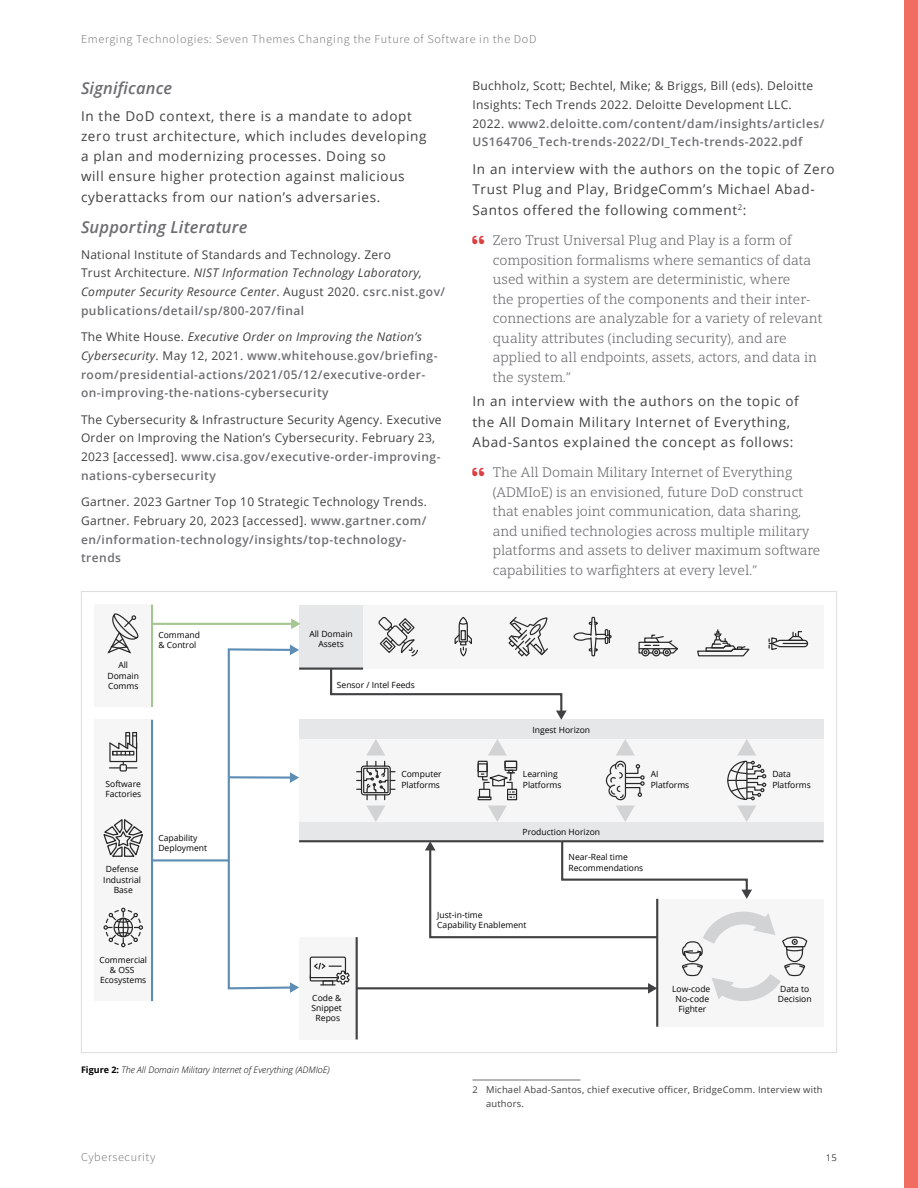
<style>
.page{position:relative;width:918px;height:1188px;background:#fff}
.page>*{position:absolute;margin:0;border:0;box-sizing:border-box;transform-origin:0 0}
.t1{font:italic 600 16.5px "Open Sans";letter-spacing:.01em;color:#6d6e71}
.t2{font:13.5px/19.5px "Open Serif";color:#6d6e71}
.t3{font:13.5px/20.2px "Open Sans";letter-spacing:.05em;color:#414042}
.t4{font:12px/18.8px "Open Sans";letter-spacing:.025em;color:#414042}
.t5{font:600 12px/18.8px "Open Sans";letter-spacing:.04em;color:#6d6e71}
.t6{font:12px "Source Sans Variable";letter-spacing:.05em;color:#6d6e71}
.t7{font:9.3px/13.5px "Open Sans";letter-spacing:.025em;color:#414042}
.t8{font:italic 300 9px "Open Sans";color:#000}
.t9{font:8.55px/10.2px "Open Sans";color:#000}
.s1{font-style:italic}
.s2{font-weight:600;color:#6d6e71}
.s3{font-weight:400;color:#414042}
.s4{font-weight:400;font-style:italic;color:#414042}
.s5{font-weight:700;font-style:normal}
</style>
<div class="page">
<div style="left:904px;top:0;width:14px;height:1188px;background:#f26d61"></div>
<hr style="left:472px;top:1080px;width:108px;height:1px;background:#6d6e71">
<div style="left:299px;top:720px;width:525px;height:121px;background:#f6f6f6"></div>
<div style="left:657px;top:899px;width:167px;height:128px;background:#f6f6f6"></div>
<div style="left:331px;top:605px;width:493px;height:64px;background:#f6f6f6"></div>
<div style="left:299px;top:605px;width:64px;height:64px;background:#e6e7e8"></div>
<div style="left:94px;top:720px;width:58px;height:281px;background:#f6f6f6"></div>
<div style="left:94px;top:605px;width:58px;height:102px;background:#f6f6f6"></div>
<div style="left:299px;top:720px;width:525px;height:19px;background:#e6e7e8"></div>
<div style="left:299px;top:822px;width:525px;height:19px;background:#e6e7e8"></div>
<hr style="left:152px;top:859px;width:77px;height:3px;background:#5d8db5">
<div style="left:120px;top:764px;width:7px;height:8px;border:1px solid #292829"></div>
<svg style="left:109px;top:731px;width:29px;height:38px"></svg>
<svg style="left:103px;top:819px;width:40px;height:38px"></svg>
<svg style="left:107px;top:613px;width:32px;height:41px"></svg>
<svg style="left:103px;top:908px;width:40px;height:39px"></svg>
<div style="left:299px;top:937px;width:58px;height:103px;background:#f6f6f6"></div>
<hr style="left:356px;top:937px;width:2px;height:103px;background:#414042">
<svg style="left:309px;top:956px;width:41px;height:29px"></svg>
<svg style="left:329px;top:667px;width:238px;height:53px"></svg>
<hr style="left:152px;top:623px;width:141px;height:2px;background:#a5c592">
<svg style="left:291px;top:619px;width:9px;height:10px"></svg>
<svg style="left:227px;top:645px;width:72px;height:348px"></svg>
<div style="left:478px;top:761px;width:10px;height:16px;border:1px solid #292829"></div>
<div style="left:504px;top:761px;width:13px;height:10px;border:1px solid #292829"></div>
<div style="left:504px;top:761px;width:13px;height:7px;border:1px solid #292829"></div>
<div style="left:478px;top:763px;width:10px;height:9px;border:1px solid #292829"></div>
<hr style="left:151px;top:605px;width:2px;height:102px;background:#a5c592">
<hr style="left:151px;top:720px;width:2px;height:281px;background:#5d8db5">
<hr style="left:299px;top:668px;width:64px;height:2px;background:#414042">
<hr style="left:299px;top:840px;width:262px;height:2px;background:#414042">
<hr style="left:561px;top:840px;width:263px;height:2px;background:#414042">
<hr style="left:656px;top:899px;width:2px;height:128px;background:#414042">
<svg style="left:378px;top:617px;width:40px;height:40px"></svg>
<svg style="left:768px;top:631px;width:41px;height:19px"></svg>
<svg style="left:454px;top:617px;width:18px;height:40px"></svg>
<svg style="left:697px;top:629px;width:53px;height:28px"></svg>
<svg style="left:508px;top:617px;width:40px;height:40px"></svg>
<div style="left:663px;top:648px;width:8px;height:8px;border:1px solid #292829;border-radius:50%"></div>
<div style="left:641px;top:648px;width:9px;height:8px;border:1px solid #292829;border-radius:50%"></div>
<div style="left:652px;top:648px;width:8px;height:8px;border:1px solid #292829;border-radius:50%"></div>
<svg style="left:638px;top:634px;width:40px;height:20px"></svg>
<svg style="left:573px;top:616px;width:39px;height:41px"></svg>
<svg style="left:727px;top:739px;width:39px;height:83px"></svg>
<svg style="left:605px;top:739px;width:40px;height:83px"></svg>
<svg style="left:488px;top:739px;width:19px;height:17px"></svg>
<svg style="left:477px;top:770px;width:40px;height:52px"></svg>
<svg style="left:357px;top:739px;width:38px;height:61px"></svg>
<svg style="left:367px;top:806px;width:18px;height:16px"></svg>
<hr style="left:357px;top:987px;width:293px;height:2px;background:#414042">
<svg style="left:425px;top:840px;width:383px;height:168px"></svg>
<p class="t6" style="left:81px;top:32px;width:457px">Emerging Technologies: Seven Themes Changing the Future of Software in the DoD</p>
<h1 class="t1" style="left:81px;top:76px;width:93px">Significance</h1>
<p class="t3" style="left:81px;top:105px;width:347px">In the DoD context, there is a mandate to adopt zero trust architecture, which includes developing a plan and modernizing processes. Doing so<br>will ensure higher protection against malicious cyberattacks from our nation’s adversaries.</p>
<h1 class="t1" style="left:81px;top:216px;width:168px">Supporting Literature</h1>
<p class="t4" style="left:81px;top:245px;width:366px">National Institute of Standards and Technology. Zero<br>Trust Architecture. <span class="s1">NIST Information Technology Laboratory, Computer Security Resource Center</span>. August 2020. <span class="s2">csrc.nist.gov/ publications/detail/sp/800-207/final</span></p>
<p class="t5" style="left:81px;top:327px;width:358px"><span class="s3">The White House.</span> <span class="s4">Executive Order on Improving the Nation’s Cybersecurity</span><span class="s3">. May 12, 2021.</span> www.whitehouse.gov/briefing&shy;room/presidential-actions/2021/05/12/executive-order&shy;on-improving-the-nations-cybersecurity</p>
<p class="t4" style="left:81px;top:410px;width:362px">The Cybersecurity &amp; Infrastructure Security Agency. Executive Order on Improving the Nation’s Cybersecurity. February 23, 2023 [accessed]. <span class="s2">www.cisa.gov/executive-order-improving&shy;nations-cybersecurity</span></p>
<p class="t4" style="left:81px;top:492px;width:347px">Gartner. 2023 Gartner Top 10 Strategic Technology Trends.<br>Gartner. February 20, 2023 [accessed]. <span class="s2">www.gartner.com/ en/information-technology/insights/top-technology&shy;trends</span></p>
<p class="t9" style="left:108px;top:660px;width:33px;text-align:center">All<br>Domain<br>Comms</p>
<p class="t9" style="left:158px;top:630px;width:43px">Command &amp; Control</p>
<p class="t9" style="left:309px;top:628px;width:45px;text-align:center">All Domain<br>Assets</p>
<p class="t9" style="left:337px;top:679px;width:79px">Sensor / Intel Feeds</p>
<p class="t4" style="left:472px;top:76px;width:353px">Buchholz, Scott; Bechtel, Mike; &amp; Briggs, Bill (eds). Deloitte Insights: Tech Trends 2022. Deloitte Development LLC.<br>2022. <span class="s2">www2.deloitte.com/content/dam/insights/articles/ US164706_Tech-trends-2022/DI_Tech-trends-2022.pdf</span></p>
<p class="t3" style="left:472px;top:159px;width:364px">In an interview with the authors on the topic of Zero<br>Trust Plug and Play, BridgeComm’s Michael Abad-<br>Santos offered the following comment<sup>2</sup>:</p>
<p class="t2" style="left:493px;top:230px;width:331px">Zero Trust Universal Plug and Play is a form of composition formalisms where semantics of data used within a system are deterministic, where<br>the properties of the components and their inter&shy;connections are analyzable for a variety of relevant quality attributes (including security), and are applied to all endpoints, assets, actors, and data in the system.”</p>
<p class="t3" style="left:473px;top:391px;width:328px">In an interview with the authors on the topic of the All Domain Military Internet of Everything,<br>Abad-Santos explained the concept as follows:</p>
<p class="t2" style="left:493px;top:462px;width:329px">The All Domain Military Internet of Everything (ADMIoE) is an envisioned, future DoD construct that enables joint communication, data sharing, and unified technologies across multiple military platforms and assets to deliver maximum software capabilities to warfighters at every level.”</p>
<p class="t9" style="left:532px;top:724px;width:59px">Ingest Horizon</p>
<p class="t9" style="left:105px;top:779px;width:37px">Software<br>Factories</p>
<p class="t9" style="left:103px;top:864px;width:39px;text-align:center">Defense<br>Industrial<br>Base</p>
<p class="t9" style="left:158px;top:833px;width:50px">Capability<br>Deployment</p>
<p class="t9" style="left:99px;top:954px;width:49px;text-align:center">Commercial &amp; OSS<br>Ecosystems</p>
<p class="t9" style="left:312px;top:993px;width:32px;text-align:center">Code &amp;<br>Snippet<br>Repos</p>
<p class="t8" style="left:81px;top:1064px;width:250px"><span class="s5">Figure 2:</span> The All Domain Military Internet of Everything (ADMIoE)</p>
<p class="t6" style="left:81px;top:1150px;width:76px">Cybersecurity</p>
<p class="t9" style="left:401px;top:769px;width:42px">Computer<br>Platforms</p>
<p class="t9" style="left:523px;top:769px;width:40px">Learning<br>Platforms</p>
<p class="t9" style="left:651px;top:769px;width:40px">AI<br>Platforms</p>
<p class="t9" style="left:772px;top:769px;width:40px">Data<br>Platforms</p>
<p class="t9" style="left:523px;top:826px;width:79px">Production Horizon</p>
<p class="t9" style="left:437px;top:910px;width:91px">Just-in-time<br>Capability Enablement</p>
<p class="t9" style="left:569px;top:852px;width:76px">Near-Real time<br>Recommendations</p>
<p class="t9" style="left:672px;top:983px;width:40px;text-align:center">Low-code<br>No-code<br>Fighter</p>
<p class="t9" style="left:778px;top:983px;width:35px">Data to<br>Decision</p>
<p class="t7" style="left:486px;top:1083px;width:338px;text-indent:-14px">2 Michael Abad-Santos, chief executive officer, BridgeComm. Interview with authors.</p>
<p class="t7" style="left:826px;top:1151px;width:13px">15</p>
</div>
